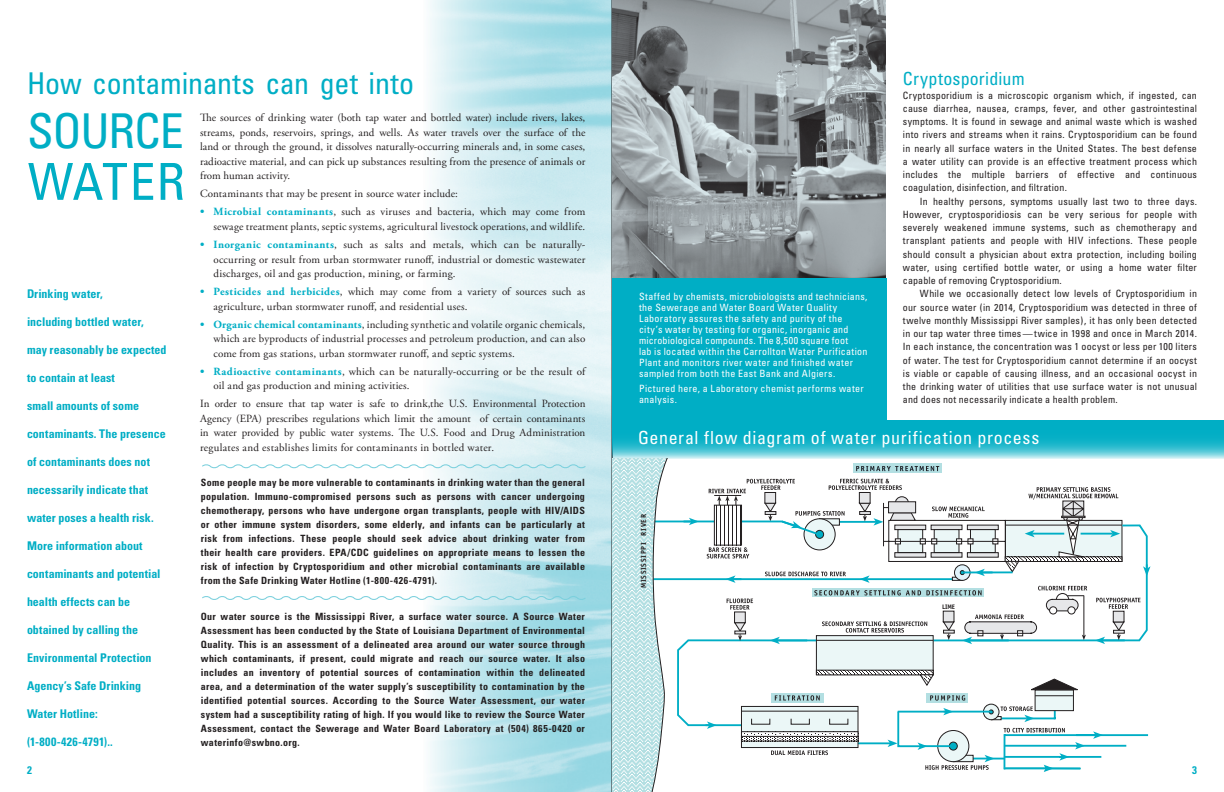
<style>
.page{position:relative;width:1224px;height:792px;background:#fff}
.page>*{position:absolute;margin:0;border:0;box-sizing:border-box;transform-origin:0 0}
.t1{font:condensed 51px "Univers";letter-spacing:.005em;color:#00aec5}
.t2{font:condensed 48px "Univers";letter-spacing:-.025em;color:#00aec5}
.t3{font:condensed 30px "Univers";letter-spacing:-.005em;color:#00aec5}
.t4{font:condensed 18px "Univers";letter-spacing:.035em;color:#fff}
.t5{font:condensed 18px "Univers";letter-spacing:.01em;color:#00aec5}
.t6{font:700 condensed 12px "Univers";color:#00aec5}
.t7{font:700 condensed 12px "Univers";letter-spacing:.03em;color:#00aec5}
.t8{font:11px/14.5px "Adobe Garamond Pro";letter-spacing:.015em;color:#231f20;text-align:justify}
.t9{font:700 condensed 11px "Univers";color:#00aec5}
.t10{font:condensed 10px/13.2px "Univers";letter-spacing:.02em;color:#231f20;text-align:justify}
.t11{font:700 condensed 10px/14px "Univers";letter-spacing:.035em;color:#231f20;text-align:justify}
.t12{font:condensed 10px/11px "Univers";letter-spacing:.03em;color:#fff}
.t13{font:700 7.4px "Officina Sans";letter-spacing:.15em;color:#231f20}
.t14{font:700 7.4px "Officina Sans";letter-spacing:.1em;color:#231f20}
.t15{font:700 6.5px/6.5px "Officina Sans";color:#231f20;text-align:center}
.s1{font-weight:700;color:#00aec5}
</style>
<div class="page">
<svg style="left:429px;top:0;width:183px;height:792px;background:#cbe9ef"></svg>
<img style="left:612px;top:0;width:274px;height:278px">
<svg style="left:202px;top:463px;width:385px;height:7px"></svg>
<svg style="left:202px;top:595px;width:385px;height:6px"></svg>
<svg style="left:612px;top:421px;width:612px;height:38px;background:#28bacd"></svg>
<svg style="left:612px;top:458px;width:539px;height:334px"></svg>
<div style="left:612px;top:278px;width:274px;height:143px;background:#00aec5"></div>
<h3 class="t3" style="left:27px;top:64px;width:389px">How contaminants can get into</h3>
<h2 class="t2" style="left:27px;top:101px;width:158px">SOURCE</h2>
<h1 class="t1" style="left:28px;top:149px;width:158px">WATER</h1>
<p class="t8" style="left:200px;top:111px;width:387px">The sources of drinking water (both tap water and bottled water) include rivers, lakes, streams, ponds, reservoirs, springs, and wells. As water travels over the surface of the land or through the ground, it dissolves naturally-occurring minerals and, in some cases, radioactive material, and can pick up substances resulting from the presence of animals or from human activity.</p>
<p class="t8" style="left:200px;top:187px;width:260px">Contaminants that may be present in source water include:</p>
<p class="t8" style="left:200px;top:205px;width:387px;text-align:right"><span class="s1">• Microbial contaminants</span>, such as viruses and bacteria, which may come from sewage treatment plants, septic systems, agricultural livestock operations, and wildlife.</p>
<p class="t8" style="left:214px;top:238px;width:373px;text-indent:-14px"><span class="s1">• Inorganic contaminants</span>, such as salts and metals, which can be naturally&shy;occurring or result from urban stormwater runoff, industrial or domestic wastewater discharges, oil and gas production, mining, or farming.</p>
<p class="t8" style="left:214px;top:285px;width:373px;text-indent:-13px"><span class="s1">• Pesticides and herbicides</span>, which may come from a variety of sources such as agriculture, urban stormwater runoff, and residential uses.</p>
<p class="t8" style="left:214px;top:317px;width:373px;text-indent:-13px"><span class="s1">• Organic chemical contaminants</span>, including synthetic and volatile organic chemicals, which are byproducts of industrial processes and petroleum production, and can also come from gas stations, urban stormwater runoff, and septic systems.</p>
<p class="t8" style="left:214px;top:364px;width:373px;text-indent:-14px"><span class="s1">• Radioactive contaminants</span>, which can be naturally-occurring or be the result of oil and gas production and mining activities.</p>
<p class="t8" style="left:200px;top:397px;width:387px">In order to ensure that tap water is safe to drink,the U.S. Environmental Protection Agency (EPA) prescribes regulations which limit the amount of certain contaminants in water provided by public water systems. The U.S. Food and Drug Administration regulates and establishes limits for contaminants in bottled water.</p>
<p class="t6" style="left:27px;top:287px;width:77px">Drinking water,</p>
<p class="t6" style="left:27px;top:315px;width:118px">including bottled water,</p>
<p class="t6" style="left:27px;top:343px;width:141px">may reasonably be expected</p>
<p class="t6" style="left:27px;top:371px;width:89px">to contain at least</p>
<p class="t6" style="left:27px;top:399px;width:114px">small amounts of some</p>
<p class="t6" style="left:27px;top:427px;width:140px">contaminants. The presence</p>
<p class="t6" style="left:27px;top:455px;width:125px">of contaminants does not</p>
<p class="t6" style="left:27px;top:483px;width:123px">necessarily indicate that</p>
<p class="t6" style="left:27px;top:511px;width:128px">water poses a health risk.</p>
<p class="t6" style="left:27px;top:539px;width:117px">More information about</p>
<p class="t6" style="left:27px;top:567px;width:135px">contaminants and potential</p>
<p class="t6" style="left:27px;top:595px;width:105px">health effects can be</p>
<p class="t6" style="left:27px;top:623px;width:113px">obtained by calling the</p>
<p class="t6" style="left:27px;top:651px;width:126px">Environmental Protection</p>
<p class="t6" style="left:27px;top:679px;width:116px">Agency’s Safe Drinking</p>
<p class="t6" style="left:27px;top:707px;width:72px">Water Hotline:</p>
<p class="t7" style="left:27px;top:735px;width:87px">(1-800-426-4791)..</p>
<p class="t11" style="left:201px;top:475px;width:386px">Some people may be more vulnerable to contaminants in drinking water than the general population. Immuno-compromised persons such as persons with cancer undergoing chemotherapy, persons who have undergone organ transplants, people with HIV/AIDS or other immune system disorders, some elderly, and infants can be particularly at risk from infections. These people should seek advice about drinking water from their health care providers. EPA/CDC guidelines on appropriate means to lessen the risk of infection by Cryptosporidium and other microbial contaminants are available from the Safe Drinking Water Hotline (1-800-426-4791).</p>
<p class="t13" style="left:486px;top:489px;width:85px">PRIMARY TREATMENT</p>
<p class="t13" style="left:495px;top:489px;width:85px">PRIMARY TREATMENT</p>
<p class="t15" style="left:497px;top:501px;width:49px">LIME &amp; FERRIC<br>SULFATE FEEDERS</p>
<p class="t15" style="left:506px;top:501px;width:49px">LIME &amp; FERRIC<br>SULFATE F EDERS</p>
<p class="t11" style="left:201px;top:609px;width:386px">Our water source is the Mississippi River, a surface water source. A Source Water Assessment has been conducted by the State of Louisiana Department of Environmental Quality. This is an assessment of a delineated area around our water source through which contaminants, if present, could migrate and reach our source water. It also includes an inventory of potential sources of contamination within the delineated area, and a determination of the water supply’s susceptibility to contamination by the identified potential sources. According to the Source Water Assessment, our water system had a susceptibility rating of high. If you would like to review the Source Water Assessment, contact the Sewerage and Water Board Laboratory at (504) 865-0420 or waterinfo@swbno.org.</p>
<p class="t9" style="left:27px;top:763px;width:6px">2</p>
<p class="t12" style="left:639px;top:291px;width:230px">Staffed by chemists, microbiologists and technicians, the Sewerage and Water Board Water Quality Laboratory assures the safety and purity of the city’s water by testing for organic, inorganic and microbiological compounds. The 8,500 square foot<br>lab is located within the Carrollton Water Purification Plant and monitors river water and finished water sampled from both the East Bank and Algiers.</p>
<p class="t12" style="left:639px;top:383px;width:226px">Pictured here, a Laboratory chemist performs water analysis.</p>
<h3 class="t5" style="left:903px;top:68px;width:123px">Cryptosporidium</h3>
<p class="t10" style="left:903px;top:88px;width:296px">Cryptosporidium is a microscopic organism which, if ingested, can cause diarrhea, nausea, cramps, fever, and other gastrointestinal symptoms. It is found in sewage and animal waste which is washed into rivers and streams when it rains. Cryptosporidium can be found in nearly all surface waters in the United States. The best defense a water utility can provide is an effective treatment process which includes the multiple barriers of effective and continuous coagulation, disinfection, and filtration.</p>
<p class="t10" style="left:903px;top:194px;width:296px;text-indent:17px">In healthy persons, symptoms usually last two to three days.<br>However, cryptosporidiosis can be very serious for people with severely weakened immune systems, such as chemotherapy and transplant patients and people with HIV infections. These people should consult a physician about extra protection, including boiling water, using certified bottle water, or using a home water filter capable of removing Cryptosporidium.</p>
<p class="t10" style="left:903px;top:287px;width:296px;text-indent:17px">While we occasionally detect low levels of Cryptosporidium in our source water (in 2014, Cryptosporidium was detected in three of twelve monthly Mississippi River samples), it has only been detected in our tap water three times—twice in 1998 and once in March 2014.<br>In each instance, the concentration was 1 oocyst or less per 100 liters of water. The test for Cryptosporidium cannot determine if an oocyst is viable or capable of causing illness, and an occasional oocyst in the drinking water of utilities that use surface water is not unusual and does not necessarily indicate a health problem.</p>
<h3 class="t4" style="left:638px;top:427px;width:403px">General flow diagram of water purification process</h3>
<p class="t14" style="left:639px;top:588px;width:76px;rotate:-90deg">MISSISSIPPI RIVER</p>
<p class="t15" style="left:933px;top:603px;width:14px">LIME</p>
<p class="t15" style="left:942px;top:603px;width:14px">LIME</p>
<p class="t9" style="left:1192px;top:763px;width:6px">3</p>
</div>
